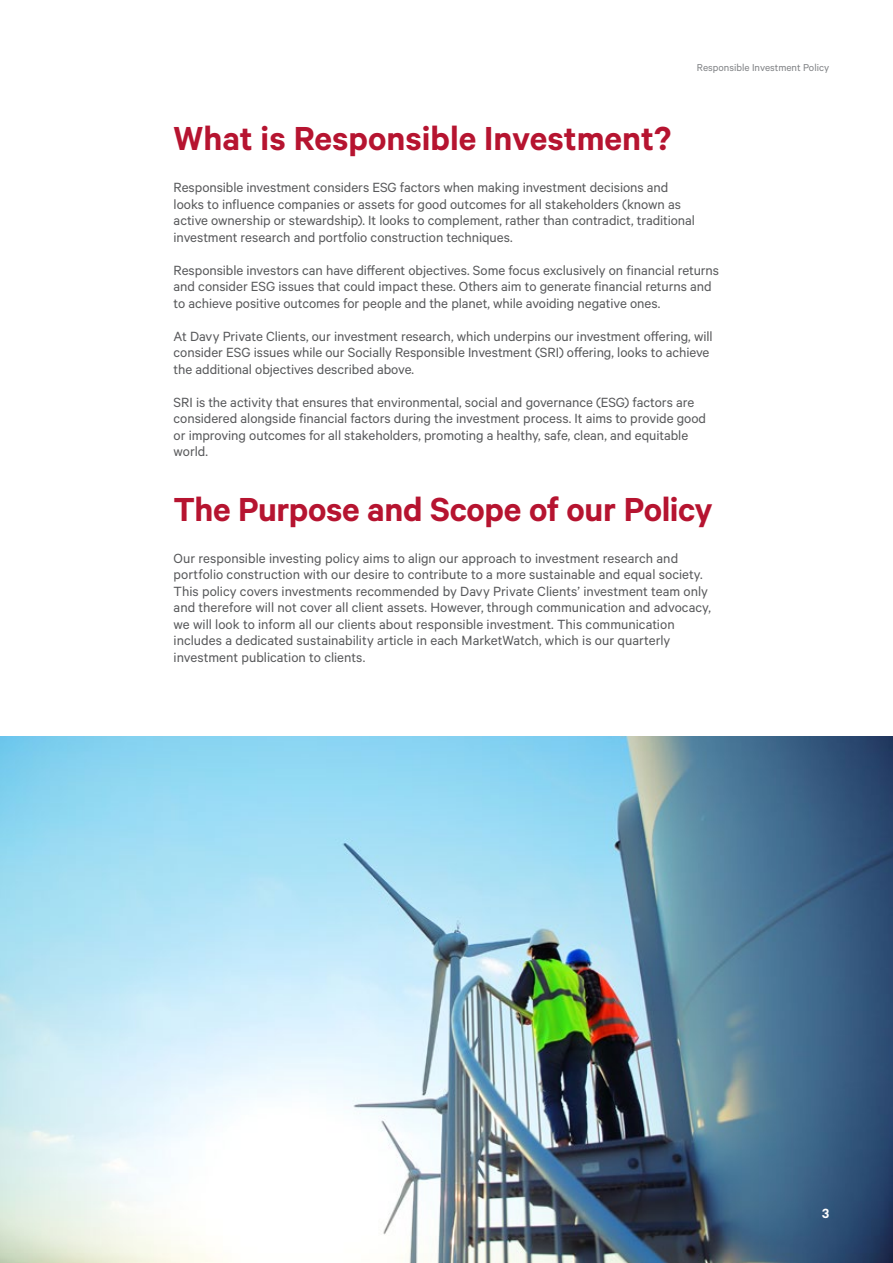
<style>
.page{position:relative;width:893px;height:1263px;background:#fff}
.page>*{position:absolute;margin:0;border:0;box-sizing:border-box;transform-origin:0 0}
.t1{font:600 37.5px "Calibre";letter-spacing:-.005em;color:#b61430}
.t2{font:15px/16.5px "Calibre";letter-spacing:-.005em;color:#58595b}
.t3{font:600 15px "Calibre";color:#fff}
.t4{font:11.25px "Calibre";color:#808285}
</style>
<div class="page">
<img style="left:0;top:736px;width:893px;height:527px">
<p class="t4" style="left:697px;top:61px;width:134px">Responsible Investment Policy</p>
<h1 class="t1" style="left:174px;top:116px;width:499px">What is Responsible Investment?</h1>
<p class="t2" style="left:174px;top:179px;width:523px">Responsible investment considers ESG factors when making investment decisions and looks to influence companies or assets for good outcomes for all stakeholders (known as active ownership or stewardship). It looks to complement, rather than contradict, traditional investment research and portfolio construction techniques.</p>
<p class="t2" style="left:174px;top:261px;width:547px">Responsible investors can have different objectives. Some focus exclusively on financial returns and consider ESG issues that could impact these. Others aim to generate financial returns and to achieve positive outcomes for people and the planet, while avoiding negative ones.</p>
<p class="t2" style="left:174px;top:327px;width:540px">At Davy Private Clients, our investment research, which underpins our investment offering, will consider ESG issues while our Socially Responsible Investment (SRI) offering, looks to achieve the additional objectives described above.</p>
<p class="t2" style="left:174px;top:393px;width:534px">SRI is the activity that ensures that environmental, social and governance (ESG) factors are considered alongside financial factors during the investment process. It aims to provide good or improving outcomes for all stakeholders, promoting a healthy, safe, clean, and equitable world.</p>
<h1 class="t1" style="left:174px;top:487px;width:541px">The Purpose and Scope of our Policy</h1>
<p class="t2" style="left:174px;top:549px;width:539px">Our responsible investing policy aims to align our approach to investment research and portfolio construction with our desire to contribute to a more sustainable and equal society.<br>This policy covers investments recommended by Davy Private Clients’ investment team only and therefore will not cover all client assets. However, through communication and advocacy, we will look to inform all our clients about responsible investment. This communication includes a dedicated sustainability article in each MarketWatch, which is our quarterly investment publication to clients.</p>
<p class="t3" style="left:822px;top:1205px;width:9px">3</p>
</div>
